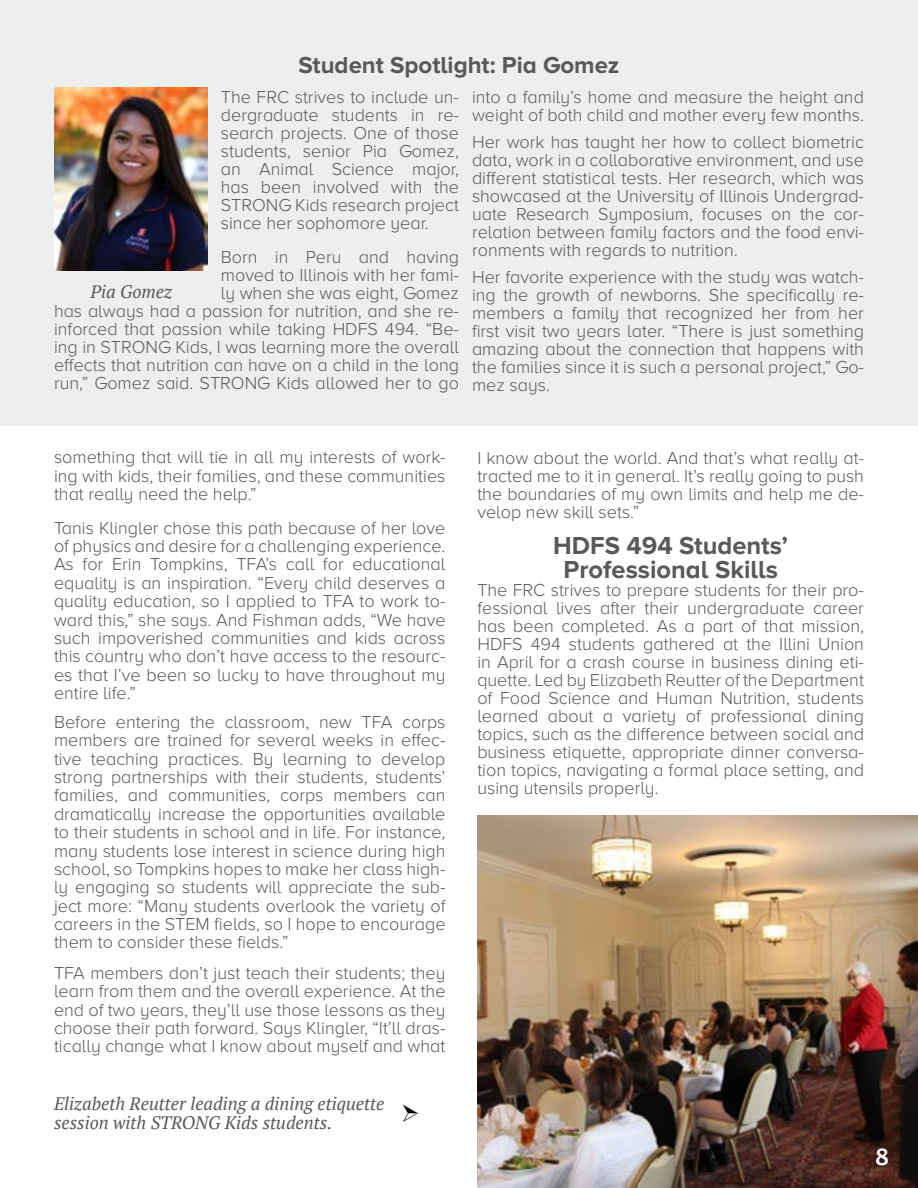
<style>
.page{position:relative;width:918px;height:1188px;background:#fff}
.page>*{position:absolute;margin:0;border:0;box-sizing:border-box;transform-origin:0 0}
.t1{font:700 25.5px/24px "Proxima Nova A";color:#58595b;text-align:center}
.t2{font:700 24px "Proxima Nova A";color:#58595b}
.t3{font:600 22.5px "Lucida Sans";color:#fff}
.t4{font:300 18px/18px "Proxima Nova A";color:#58595b;text-align:justify}
.t5{font:italic 18px/19.5px "PT Serif";color:#58595b}
</style>
<div class="page">
<div style="left:0;top:0;width:918px;height:426px;background:#edeeee"></div>
<img style="left:54px;top:87px;width:153px;height:184px">
<img style="left:477px;top:815px;width:441px;height:373px">
<h2 class="t2" style="left:299px;top:52px;width:322px">Student Spotlight: Pia Gomez</h2>
<p class="t4" style="left:221px;top:87px;width:240px">The FRC strives to include un&shy;dergraduate students in re&shy;search projects. One of those students, senior Pia Gomez, an Animal Science major, has been involved with the STRONG Kids research project since her sophomore year.</p>
<p class="t4" style="left:54px;top:248px;width:407px;text-align:right">Born in Peru and having<br>moved to Illinois with her fami-<br>ly when she was eight, Gomez<br>has always had a passion for nutrition, and she re&shy;inforced that passion while taking HDFS 494. “Be&shy;ing in STRONG Kids, I was learning more the overall effects that nutrition can have on a child in the long run,” Gomez said. STRONG Kids allowed her to go</p>
<p class="t4" style="left:472px;top:87px;width:393px">into a family’s home and measure the height and weight of both child and mother every few months.</p>
<p class="t4" style="left:472px;top:132px;width:394px">Her work has taught her how to collect biometric data, work in a collaborative environment, and use different statistical tests. Her research, which was showcased at the University of Illinois Undergrad&shy;uate Research Symposium, focuses on the cor&shy;relation between family factors and the food envi&shy;ronments with regards to nutrition.</p>
<p class="t4" style="left:472px;top:267px;width:394px">Her favorite experience with the study was watch&shy;ing the growth of newborns. She specifically re&shy;members a family that recognized her from her first visit two years later. “There is just something amazing about the connection that happens with the families since it is such a personal project,” Go&shy;mez says.</p>
<p class="t5" style="left:91px;top:282px;width:83px">Pia Gomez</p>
<p class="t4" style="left:54px;top:448px;width:393px;line-height:18.5px">something that will tie in all my interests of work&shy;ing with kids, their families, and these communities that really need the help.”</p>
<p class="t4" style="left:54px;top:518px;width:393px;line-height:18.5px">Tanis Klingler chose this path because of her love of physics and desire for a challenging experience.<br>As for Erin Tompkins, TFA’s call for educational equality is an inspiration. “Every child deserves a quality education, so I applied to TFA to work to&shy;ward this,” she says. And Fishman adds, “We have such impoverished communities and kids across this country who don’t have access to the resourc&shy;es that I’ve been so lucky to have throughout my entire life.”</p>
<p class="t4" style="left:54px;top:713px;width:393px;line-height:18.5px">Before entering the classroom, new TFA corps members are trained for several weeks in effec&shy;tive teaching practices. By learning to develop strong partnerships with their students, students’ families, and communities, corps members can dramatically increase the opportunities available to their students in school and in life. For instance, many students lose interest in science during high school, so Tompkins hopes to make her class high&shy;ly engaging so students will appreciate the sub&shy;ject more: “Many students overlook the variety of careers in the STEM fields, so I hope to encourage them to consider these fields.”</p>
<p class="t4" style="left:54px;top:963px;width:393px;line-height:18.5px">TFA members don’t just teach their students; they learn from them and the overall experience. At the end of two years, they’ll use those lessons as they choose their path forward. Says Klingler, “It’ll dras&shy;tically change what I know about myself and what</p>
<p class="t5" style="left:54px;top:1094px;width:332px">Elizabeth Reutter leading a dining etiquette session with STRONG Kids students.</p>
<p class="t4" style="left:477px;top:448px;width:388px">I know about the world. And that’s what really at&shy;tracted me to it in general. It’s really going to push the boundaries of my own limits and help me de&shy;velop new skill sets.”</p>
<h1 class="t1" style="left:553px;top:533px;width:236px">HDFS 494 Students’<br>Professional Skills</h1>
<p class="t4" style="left:477px;top:581px;width:388px">The FRC strives to prepare students for their pro&shy;fessional lives after their undergraduate career has been completed. As a part of that mission, HDFS 494 students gathered at the Illini Union in April for a crash course in business dining eti&shy;quette. Led by Elizabeth Reutter of the Department of Food Science and Human Nutrition, students learned about a variety of professional dining topics, such as the difference between social and business etiquette, appropriate dinner conversa&shy;tion topics, navigating a formal place setting, and using utensils properly.</p>
<p class="t3" style="left:875px;top:1145px;width:16px">8</p>
</div>
